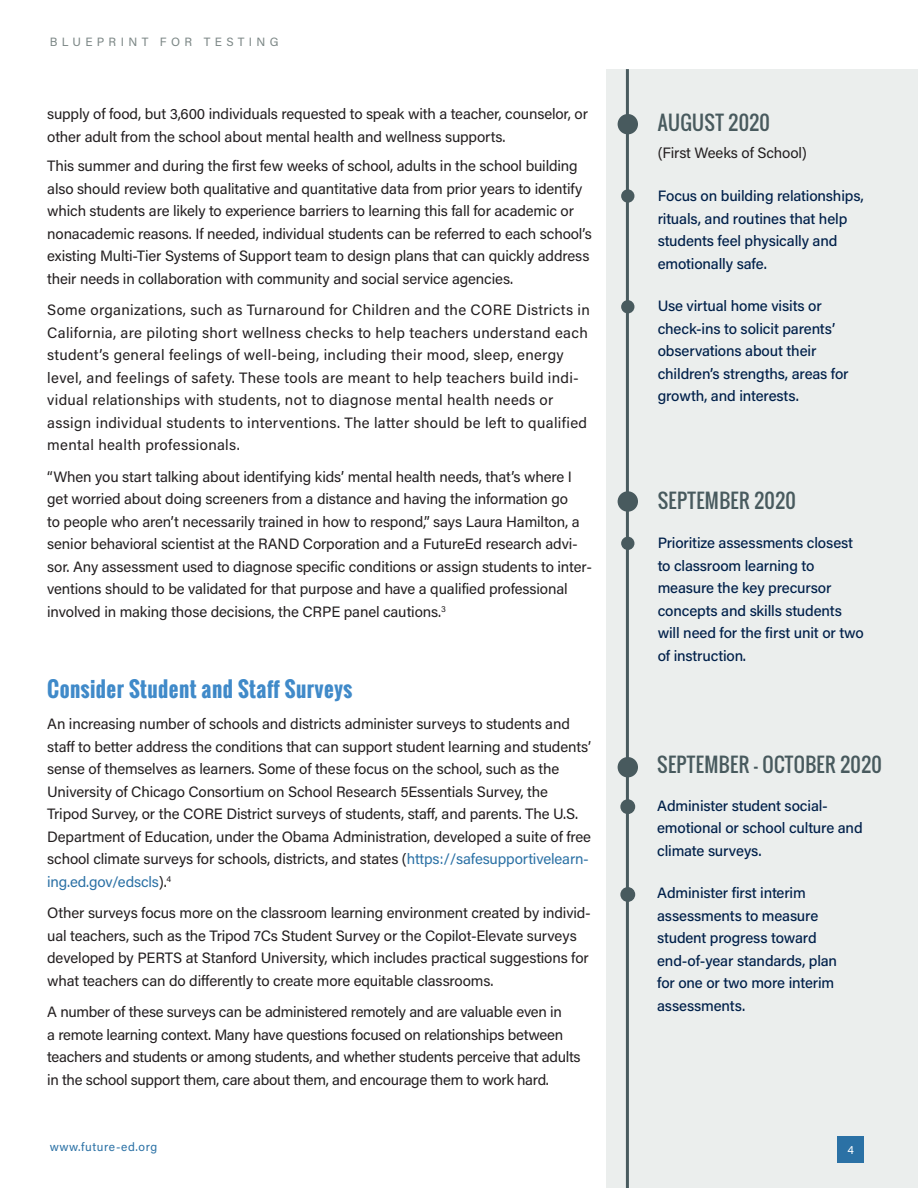
<style>
.page{position:relative;width:918px;height:1188px;background:#fff}
.page>*{position:absolute;margin:0;border:0;box-sizing:border-box;transform-origin:0 0}
.Header_1{font:700 21px "Oswald";letter-spacing:.02em;color:#408ac9}
.Timeline_Date{font:19.5px "Oswald";letter-spacing:.02em;color:#485a5e}
.Body{font:15px/22.5px "Acumin Pro";letter-spacing:-.01em;color:#231f20}
.TIMELINE{font:500 15px/22.5px "Acumin Pro";letter-spacing:-.01em;color:#00204a}
.Body-2{font:15px/22.5px "Acumin Pro";letter-spacing:.02em;color:#231f20}
.Master_Headers{font:12px "Acumin Pro";letter-spacing:.36em;color:#7c8786}
.t1{font:12px "Acumin Pro";letter-spacing:.045em;color:#2b71a5}
.Master_hdrs_ftrs{font:12px "Acumin Pro";color:#fff}
.s1{color:#2b71a5}
</style>
<div class="page">
<div style="left:606px;top:69px;width:312px;height:1119px;background:#ebeeed"></div>
<div style="left:837px;top:1136px;width:27px;height:27px;background:#2b71a5"></div>
<hr style="left:626px;top:69px;width:3px;height:1119px;background:#485a5e">
<div style="left:618px;top:114px;width:20px;height:20px;background:#485a5e;border-radius:50%"></div>
<div style="left:621px;top:189px;width:13px;height:14px;background:#485a5e;border-radius:50%"></div>
<div style="left:621px;top:300px;width:13px;height:13px;background:#485a5e;border-radius:50%"></div>
<div style="left:618px;top:491px;width:20px;height:21px;background:#485a5e;border-radius:50%"></div>
<div style="left:621px;top:537px;width:13px;height:13px;background:#485a5e;border-radius:50%"></div>
<div style="left:621px;top:800px;width:13px;height:13px;background:#485a5e;border-radius:50%"></div>
<div style="left:620px;top:799px;width:15px;height:15px;border:2px solid #485a5e;border-radius:50%"></div>
<div style="left:618px;top:757px;width:20px;height:20px;background:#485a5e;border-radius:50%"></div>
<div style="left:621px;top:888px;width:13px;height:13px;background:#485a5e;border-radius:50%"></div>
<div style="left:620px;top:887px;width:15px;height:15px;border:2px solid #485a5e;border-radius:50%"></div>
<p class="Master_Headers" style="left:50px;top:33px;width:230px">BLUEPRINT FOR TESTING</p>
<p class="Body" style="left:47px;top:102px;width:542px">supply of food, but 3,600 individuals requested to speak with a teacher, counselor, or other adult from the school about mental health and wellness supports.</p>
<p class="Body" style="left:47px;top:154px;width:546px">This summer and during the first few weeks of school, adults in the school building also should review both qualitative and quantitative data from prior years to identify which students are likely to experience barriers to learning this fall for academic or nonacademic reasons. If needed, individual students can be referred to each school’s existing Multi-Tier Systems of Support team to design plans that can quickly address their needs in collaboration with community and social service agencies.</p>
<p class="Body-2" style="left:47px;top:298px;width:544px">Some organizations, such as Turnaround for Children and the CORE Districts in California, are piloting short wellness checks to help teachers understand each student’s general feelings of well-being, including their mood, sleep, energy level, and feelings of safety. These tools are meant to help teachers build indi&shy;vidual relationships with students, not to diagnose mental health needs or assign individual students to interventions. The latter should be left to qualified mental health professionals.</p>
<p class="Body" style="left:47px;top:464px;width:546px">“When you start talking about identifying kids’ mental health needs, that’s where I get worried about doing screeners from a distance and having the information go<br>to people who aren’t necessarily trained in how to respond,” says Laura Hamilton, a senior behavioral scientist at the RAND Corporation and a FutureEd research advi&shy;sor. Any assessment used to diagnose specific conditions or assign students to inter&shy;ventions should to be validated for that purpose and have a qualified professional involved in making those decisions, the CRPE panel cautions.<sup>3</sup></p>
<p class="Header_1" style="left:47px;top:673px;width:307px">Consider Student and Staff Surveys</p>
<p class="Body" style="left:47px;top:712px;width:545px">An increasing number of schools and districts administer surveys to students and staff to better address the conditions that can support student learning and students’ sense of themselves as learners. Some of these focus on the school, such as the University of Chicago Consortium on School Research 5Essentials Survey, the Tripod Survey, or the CORE District surveys of students, staff, and parents. The U.S.<br>Department of Education, under the Obama Administration, developed a suite of free school climate surveys for schools, districts, and states (<span class="s1">https://safesupportivelearn&shy;ing.ed.gov/edscls</span>).<sup>4</sup></p>
<p class="Body" style="left:47px;top:901px;width:545px">Other surveys focus more on the classroom learning environment created by individ&shy;ual teachers, such as the Tripod 7Cs Student Survey or the Copilot-Elevate surveys developed by PERTS at Stanford University, which includes practical suggestions for what teachers can do differently to create more equitable classrooms.</p>
<p class="Body" style="left:47px;top:1000px;width:535px">A number of these surveys can be administered remotely and are valuable even in<br>a remote learning context. Many have questions focused on relationships between teachers and students or among students, and whether students perceive that adults in the school support them, care about them, and encourage them to work hard.</p>
<p class="Timeline_Date" style="left:658px;top:108px;width:114px">AUGUST 2020</p>
<p class="Body" style="left:658px;top:140px;width:151px">(First Weeks of School)</p>
<p class="TIMELINE" style="left:658px;top:184px;width:208px">Focus on building relationships, rituals, and routines that help students feel physically and emotionally safe.</p>
<p class="TIMELINE" style="left:658px;top:294px;width:192px">Use virtual home visits or check-ins to solicit parents’ observations about their children’s strengths, areas for growth, and interests.</p>
<p class="Timeline_Date" style="left:658px;top:485px;width:140px">SEPTEMBER 2020</p>
<p class="TIMELINE" style="left:658px;top:531px;width:208px">Prioritize assessments closest to classroom learning to measure the key precursor concepts and skills students will need for the first unit or two of instruction.</p>
<p class="Timeline_Date" style="left:657px;top:750px;width:226px">SEPTEMBER - OCTOBER 2020</p>
<p class="TIMELINE" style="left:657px;top:794px;width:207px">Administer student social&shy;emotional or school culture and climate surveys.</p>
<p class="TIMELINE" style="left:657px;top:881px;width:182px">Administer first interim assessments to measure student progress toward end-of-year standards, plan for one or two more interim assessments.</p>
<p class="t1" style="left:50px;top:1139px;width:109px">www.future-ed.org</p>
<p class="Master_hdrs_ftrs" style="left:848px;top:1141px;width:8px">4</p>
</div>
